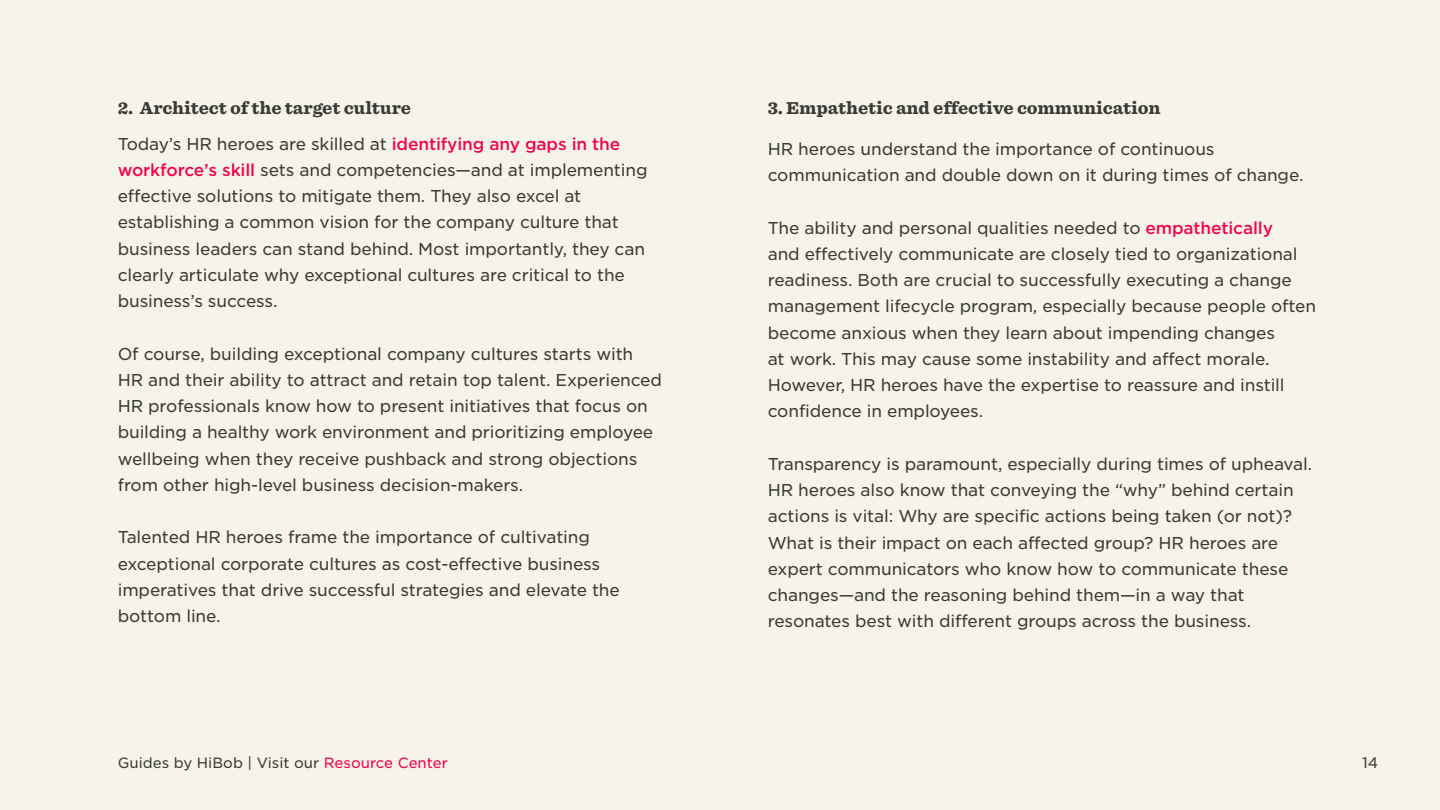
<style>
.page{position:relative;width:1440px;height:810px;background:#f6f3e8}
.page>*{position:absolute;margin:0;border:0;box-sizing:border-box;transform-origin:0 0}
.H3_Sub_title{font:16.5px/26.2px "Gotham S Sm";letter-spacing:-.01em;color:#3a3a37}
.Body_text{font:16.5px/26.2px "Gotham S Sm";letter-spacing:-.01em;color:#3a3a37}
.Body_text-2{font:900 16.5px/36px "Sentinel S Sm";letter-spacing:-.01em;color:#3a3a37}
.H3_Sub_title-2{font:900 16.5px "Sentinel S Sm";letter-spacing:-.01em;color:#3a3a37}
.t1{font:14.7px "Gotham S Sm";color:#3a3a37}
.t2{font:14.25px "Gotham S Sm";color:#3a3a37}
.s1{font-family:"Gotham S Sm";font-weight:400}
.s2{font-family:"Gotham S Sm";font-weight:500;color:#f4004d}
.s3{font-weight:500;color:#f4004d}
.s4{color:#f4004d}
</style>
<div class="page">
<p class="Body_text-2" style="left:118px;top:90px;width:504px">2. Architect of the target culture<br><span class="s1">Today s’ HR heroes are skilled at</span> <span class="s2">identifying any gaps in the</span></p>
<p class="Body_text" style="left:118px;top:156px;width:531px"><span class="s3">workforce s’ skill</span> sets and competencies—and at implementing effective solutions to mitigate them. They also excel at establishing a common vision for the company culture that business leaders can stand behind. Most importantly, they can clearly articulate why exceptional cultures are critical to the business s’ success.</p>
<p class="Body_text" style="left:118px;top:340px;width:546px">Of course, building exceptional company cultures starts with HR and their ability to attract and retain top talent. Experienced HR professionals know how to present initiatives that focus on building a healthy work environment and prioritizing employee wellbeing when they receive pushback and strong objections from other high-level business decision-makers.</p>
<p class="Body_text" style="left:118px;top:524px;width:504px">Talented HR heroes frame the importance of cultivating exceptional corporate cultures as cost-effective business imperatives that drive successful strategies and elevate the bottom line.</p>
<p class="t2" style="left:118px;top:753px;width:332px">Guides by HiBob | Visit our <span class="s4">Resource Center</span></p>
<h3 class="H3_Sub_title-2" style="left:768px;top:94px;width:394px">3. Empathetic and effective communication</h3>
<h3 class="H3_Sub_title" style="left:768px;top:135px;width:537px">HR heroes understand the importance of continuous communication and double down on it during times of change.</h3>
<h3 class="H3_Sub_title" style="left:768px;top:214px;width:550px">The ability and personal qualities needed to <span class="s3">empathetically<br></span>and effectively communicate are closely tied to organizational readiness. Both are crucial to successfully executing a change management lifecycle program, especially because people often become anxious when they learn about impending changes<br>at work. This may cause some instability and affect morale.<br>However, HR heroes have the expertise to reassure and instill confidence in employees.</h3>
<h3 class="H3_Sub_title" style="left:768px;top:450px;width:546px">Transparency is paramount, especially during times of upheaval.<br>HR heroes also know that conveying the “why” behind certain actions is vital: Why are specific actions being taken (or not ?( What is their impact on each affected group? HR heroes are expert communicators who know how to communicate these changes—and the reasoning behind them—in a way that resonates best with different groups across the business.</h3>
<p class="t1" style="left:1362px;top:753px;width:18px">14</p>
</div>
